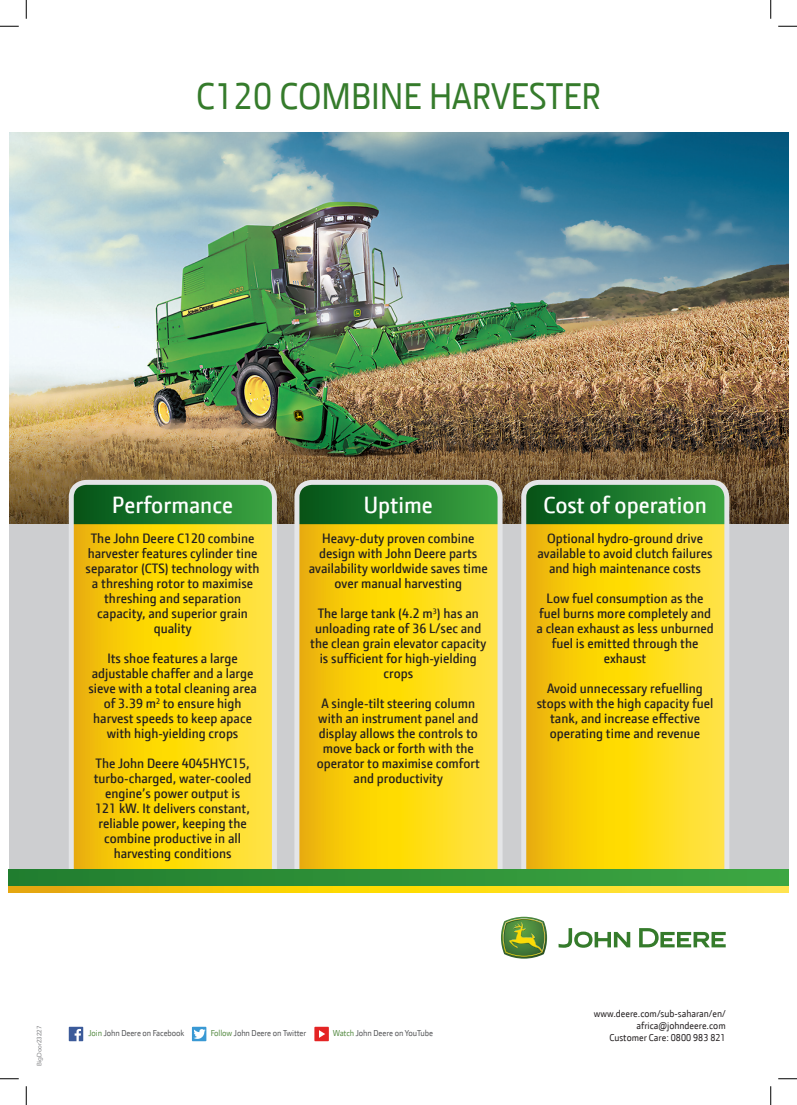
<style>
.page{position:relative;width:797px;height:1105px;background:#fff}
.page>*{position:absolute;margin:0;border:0;box-sizing:border-box;transform-origin:0 0}
.t1{font:37.5px "JD Sans";color:#357b2b}
.t2{font:600 23.75px "JD Sans";color:#fff}
.t3{font:600 13.75px/15px "JD Sans";color:#231f20;text-align:center}
.t4{font:10px/12px "JD Sans";color:#231f20;text-align:right}
.t5{font:8.62px "JD Sans";letter-spacing:-.01em;color:#57585a}
.t6{font:6.25px "Avenir";color:#6c6d70}
.s1{color:#5a8e48}
</style>
<div class="page">
<img style="left:10px;top:133px;width:778px;height:284px">
<img style="left:9px;top:417px;width:779px;height:107px">
<div style="left:9px;top:524px;width:779px;height:356px;background:#cdced0"></div>
<svg style="left:71px;top:482px;width:203px;height:42px;background:#1f7b2d"></svg>
<svg style="left:75px;top:524px;width:196px;height:345px;background:#fad415"></svg>
<div style="left:69px;top:480px;width:208px;height:407px;border:5px solid #e4e5e7;border-radius:15px"></div>
<svg style="left:297px;top:482px;width:203px;height:42px;background:#1f7b2d"></svg>
<svg style="left:300px;top:524px;width:196px;height:345px;background:#fad415"></svg>
<div style="left:294px;top:480px;width:208px;height:406px;border:5px solid #e4e5e7;border-radius:15px"></div>
<svg style="left:523px;top:482px;width:204px;height:42px;background:#1f7b2d"></svg>
<svg style="left:527px;top:524px;width:196px;height:345px;background:#fad415"></svg>
<div style="left:521px;top:480px;width:208px;height:406px;border:5px solid #e4e5e7;border-radius:15px"></div>
<div style="left:9px;top:869px;width:779px;height:17px;background:linear-gradient(to right,#217d2f,#3da742)"></div>
<svg style="left:9px;top:886px;width:779px;height:6px;background:#f9d218"></svg>
<img style="left:501px;top:917px;width:46px;height:42px">
<img style="left:502px;top:918px;width:43px;height:39px">
<svg style="left:503px;top:919px;width:43px;height:38px"></svg>
<img style="left:509px;top:922px;width:33px;height:30px">
<svg style="left:639px;top:928px;width:86px;height:19px"></svg>
<svg style="left:558px;top:928px;width:72px;height:20px"></svg>
<svg style="left:69px;top:1027px;width:14px;height:14px"></svg>
<div style="left:192px;top:1027px;width:14px;height:14px;background:#3999d4"></div>
<svg style="left:193px;top:1029px;width:12px;height:10px"></svg>
<div style="left:314px;top:1027px;width:15px;height:14px;background:#e42424"></div>
<svg style="left:319px;top:1030px;width:6px;height:8px"></svg>
<svg style="left:0;top:25px;width:19px;height:2px"></svg>
<svg style="left:778px;top:25px;width:19px;height:2px"></svg>
<svg style="left:0;top:1078px;width:19px;height:1px"></svg>
<svg style="left:778px;top:1078px;width:19px;height:1px"></svg>
<svg style="left:25px;top:0;width:2px;height:19px"></svg>
<svg style="left:25px;top:1086px;width:2px;height:19px"></svg>
<svg style="left:770px;top:0;width:1px;height:19px"></svg>
<svg style="left:770px;top:1086px;width:1px;height:19px"></svg>
<h1 class="t1" style="left:196px;top:72px;width:406px">C120 COMBINE HARVESTER</h1>
<h2 class="t2" style="left:112px;top:490px;width:123px">Performance</h2>
<p class="t3" style="left:86px;top:531px;width:175px">The John Deere C120 combine harvester features cylinder tine separator (CTS) technology with a threshing rotor to maximise threshing and separation capacity, and superior grain quality</p>
<p class="t3" style="left:88px;top:651px;width:170px">Its shoe features a large adjustable chaffer and a large sieve with a total cleaning area of 3.39 m<sup>2</sup> to ensure high harvest speeds to keep apace with high-yielding crops</p>
<p class="t3" style="left:94px;top:756px;width:159px">The John Deere 4045HYC15, turbo-charged, water-cooled engine’s power output is<br>121 kW. It delivers constant, reliable power, keeping the combine productive in all harvesting conditions</p>
<h2 class="t2" style="left:364px;top:490px;width:71px">Uptime</h2>
<p class="t3" style="left:309px;top:531px;width:181px">Heavy-duty proven combine design with John Deere parts availability worldwide saves time over manual harvesting</p>
<p class="t3" style="left:310px;top:606px;width:178px">The large tank (4.2 m<sup>3</sup>) has an unloading rate of 36 L/sec and the clean grain elevator capacity is sufficient for high-yielding crops</p>
<p class="t3" style="left:317px;top:696px;width:164px">A single-tilt steering column with an instrument panel and display allows the controls to move back or forth with the operator to maximise comfort and productivity</p>
<h2 class="t2" style="left:543px;top:490px;width:165px">Cost of operation</h2>
<p class="t3" style="left:537px;top:531px;width:177px">Optional hydro-ground drive available to avoid clutch failures and high maintenance costs</p>
<p class="t3" style="left:536px;top:591px;width:179px">Low fuel consumption as the fuel burns more completely and a clean exhaust as less unburned fuel is emitted through the exhaust</p>
<p class="t3" style="left:536px;top:681px;width:178px">Avoid unnecessary refuelling stops with the high capacity fuel tank, and increase effective operating time and revenue</p>
<p class="t6" style="left:36px;top:1066px;width:42px;rotate:-90deg">BigDoor23227</p>
<p class="t5" style="left:89px;top:1028px;width:97px"><span class="s1">Join</span> John Deere on Facebook</p>
<p class="t5" style="left:211px;top:1028px;width:97px"><span class="s1">Follow</span> John Deere on Twitter</p>
<p class="t5" style="left:333px;top:1028px;width:102px"><span class="s1">Watch</span> John Deere on YouTube</p>
<p class="t4" style="left:593px;top:1007px;width:133px">www.deere.com/sub-saharan/en/ africa@johndeere.com<br>Customer Care: 0800 983 821</p>
</div>
